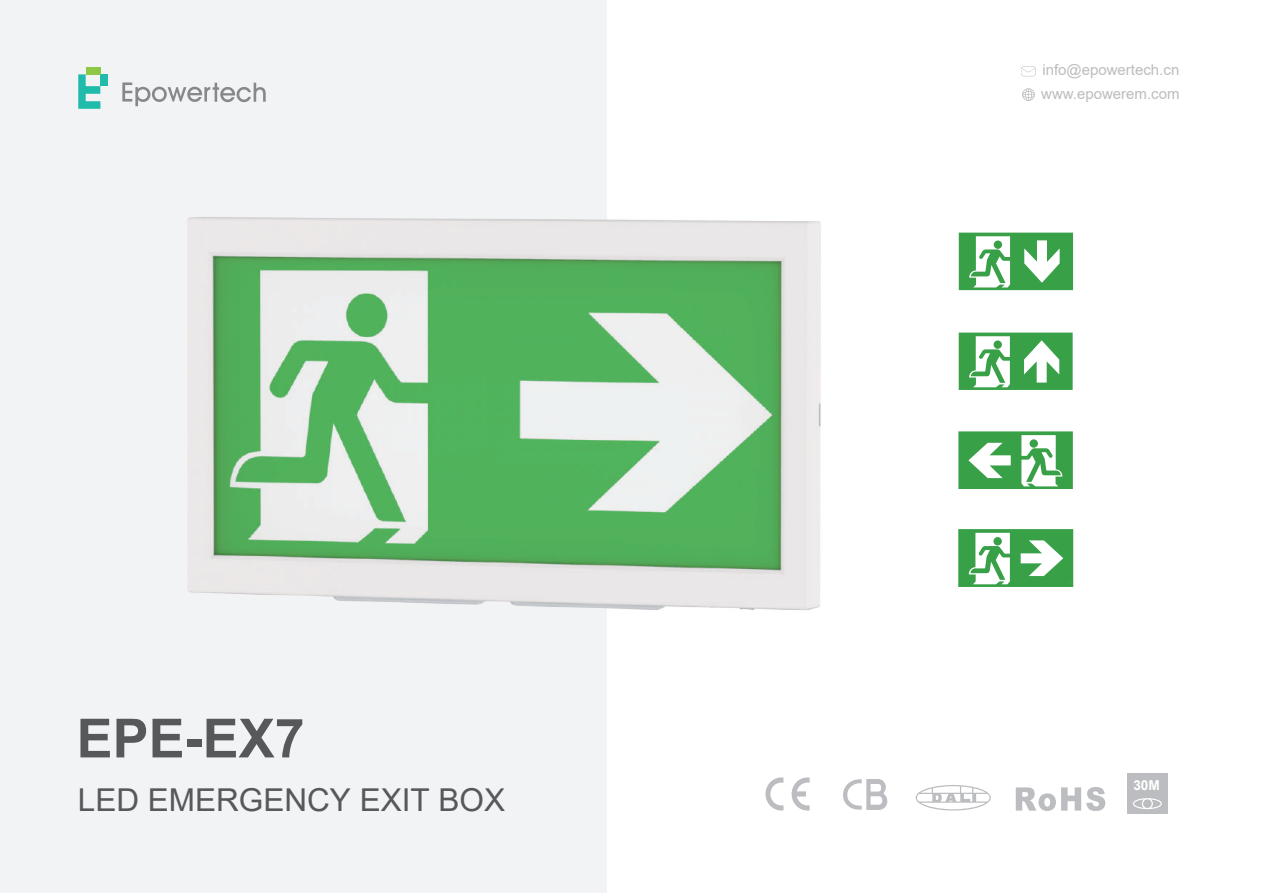
<style>
.page{position:relative;width:1263px;height:893px;background:#fff}
.page>*{position:absolute;margin:0;border:0;box-sizing:border-box;transform-origin:0 0}
.t1{font:700 54px "Arial";color:#57585a}
.t2{font:31.5px "Arial";color:#57585a}
.t3{font:15px/23.2px "Arial";color:#bcbdc0}
.t4{font:700 13.65px "Arial";color:#fff}
</style>
<div class="page">
<div style="left:0;top:0;width:607px;height:893px;background:#f2f3f4"></div>
<div style="left:1127px;top:774px;width:40px;height:40px;background:#bcbdc0"></div>
<svg style="left:1133px;top:798px;width:29px;height:11px"></svg>
<img style="left:78px;top:66px;width:1055px;height:745px">
<h1 class="t1" style="left:77px;top:700px;width:230px">EPE-EX7</h1>
<h2 class="t2" style="left:78px;top:778px;width:429px">LED EMERGENCY EXIT BOX</h2>
<p class="t3" style="left:1041px;top:58px;width:140px">info@epowertech.cn www.epowerem.com</p>
<p class="t4" style="left:1133px;top:775px;width:28px">30M</p>
</div>
